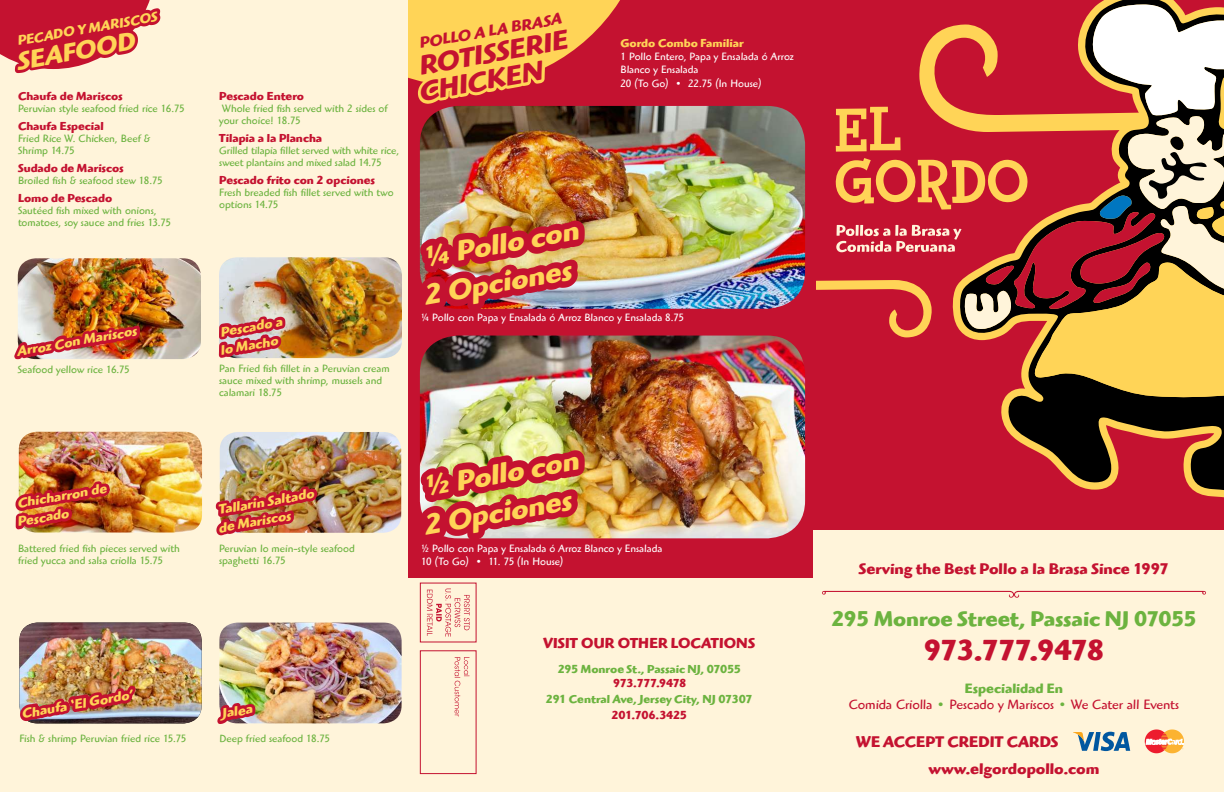
<style>
.page{position:relative;width:1224px;height:792px;background:#fff4da}
.page>*{position:absolute;margin:0;border:0;box-sizing:border-box;transform-origin:0 0}
.t1{font:700 30px "Highlander ITC";letter-spacing:-.045em;color:#c41230}
.t2{font:italic 700 29.5px/37.9px "Highlander ITC";color:#ffd457}
.t3{font:italic 700 28px "Highlander ITC";color:#c41230}
.t4{font:italic 700 26px "Highlander ITC";color:#ffd457}
.t5{font:700 22px "Highlander ITC";color:#6cb33f}
.t6{font:700 16px "Highlander ITC";letter-spacing:.005em;color:#c41230}
.t7{font:italic 700 16px "Highlander ITC";color:#c41230}
.t8{font:700 15px "Highlander ITC";letter-spacing:.01em;color:#c41230}
.t9{font:italic 700 14px/18px "Highlander ITC";color:#ffd457}
.t10{font:14px/16px "Highlander ITC";color:#c41230;text-align:center}
.t11{font:700 12px "Highlander ITC";color:#c41230}
.t12{font:700 12px "Highlander ITC";color:#6cb33f}
.t13{font:700 12px "Highlander ITC";color:#ffd457}
.t14{font:700 12px "Highlander ITC";letter-spacing:-.035em;color:#c41230}
.t15{font:700 12px "Highlander ITC";letter-spacing:-.03em;color:#c41230}
.t16{font:11px/12px "Highlander ITC";letter-spacing:.005em;color:#6cb33f}
.t17{font:11px/13.2px "Highlander ITC";color:#fff}
.s1{font-weight:700;color:#6cb33f}
.s2{color:#6cb33f}
</style>
<div class="page">
<div style="left:408px;top:0;width:405px;height:577px;background:#c41230"></div>
<div style="left:813px;top:0;width:411px;height:530px;background:#c41230"></div>
<svg style="left:1001px;top:0;width:223px;height:498px"></svg>
<img style="left:165px;top:258px;width:36px;height:101px">
<img style="left:322px;top:257px;width:80px;height:101px">
<img style="left:626px;top:106px;width:179px;height:203px">
<img style="left:626px;top:336px;width:179px;height:202px">
<img style="left:165px;top:432px;width:37px;height:101px">
<img style="left:322px;top:432px;width:79px;height:101px">
<img style="left:322px;top:623px;width:80px;height:100px">
<img style="left:215px;top:257px;width:107px;height:467px">
<img style="left:165px;top:623px;width:37px;height:100px">
<svg style="left:816px;top:4px;width:408px;height:394px"></svg>
<svg style="left:822px;top:591px;width:384px;height:7px"></svg>
<svg style="left:1145px;top:729px;width:39px;height:24px"></svg>
<svg style="left:1073px;top:732px;width:57px;height:19px"></svg>
<img style="left:408px;top:0;width:218px;height:775px">
<img style="left:0;top:0;width:165px;height:724px">
<p class="t9" style="left:16px;top:32px;width:143px;rotate:-10deg">PECADO Y MARISCOS</p>
<h3 class="t4" style="left:14px;top:46px;width:121px;rotate:-10deg">SEAFOOD</h3>
<p class="t11" style="left:18px;top:89px;width:106px">Chaufa de Mariscos</p>
<p class="t16" style="left:18px;top:103px;width:168px">Peruvian style seafood fried rice 16.75</p>
<p class="t11" style="left:18px;top:119px;width:87px">Chaufa Especial</p>
<p class="t16" style="left:18px;top:133px;width:134px">Fried Rice W. Chicken, Beef &amp;<br>Shrimp 14.75</p>
<p class="t11" style="left:18px;top:161px;width:107px">Sudado de Mariscos</p>
<p class="t16" style="left:18px;top:175px;width:146px">Broiled fish &amp; seafood stew 18.75</p>
<p class="t11" style="left:18px;top:191px;width:96px">Lomo de Pescado</p>
<p class="t16" style="left:18px;top:205px;width:154px">Sautéed fish mixed with onions, tomatoes, soy sauce and fries 13.75</p>
<p class="t11" style="left:219px;top:89px;width:86px">Pescado Entero</p>
<p class="t16" style="left:219px;top:103px;width:170px">Whole fried fish served with 2 sides of your choice! 18.75</p>
<p class="t11" style="left:219px;top:131px;width:105px">Tilapia a la Plancha</p>
<p class="t16" style="left:219px;top:145px;width:181px">Grilled tilapia fillet served with white rice, sweet plantains and mixed salad 14.75</p>
<p class="t11" style="left:219px;top:173px;width:157px">Pescado frito con 2 opciones</p>
<p class="t16" style="left:219px;top:187px;width:176px">Fresh breaded fish fillet served with two options 14.75</p>
<p class="t9" style="left:15px;top:343px;width:123px;rotate:-10deg">Arroz Con Mariscos</p>
<p class="t9" style="left:216px;top:324px;width:67px;rotate:-10deg">Pescado a lo Macho</p>
<p class="t16" style="left:18px;top:364px;width:113px">Seafood yellow rice 16.75</p>
<p class="t16" style="left:219px;top:363px;width:172px">Pan Fried fish fillet in a Peruvian cream sauce mixed with shrimp, mussels and calamari 18.75</p>
<h3 class="t7" style="left:417px;top:34px;width:146px;rotate:-10deg">POLLO A LA BRASA</h3>
<h3 class="t3" style="left:415px;top:49px;width:152px;rotate:-10deg">ROTISSERIE</h3>
<h3 class="t3" style="left:415px;top:76px;width:127px;rotate:-10deg">CHICKEN</h3>
<p class="t13" style="left:620px;top:36px;width:124px">Gordo Combo Familiar</p>
<p class="t17" style="left:620px;top:50px;width:175px">1 Pollo Entero, Papa y Ensalada ó Arroz<br>Blanco y Ensalada<br>20 (To Go) • 22.75 (In House)</p>
<h2 class="t2" style="left:413px;top:240px;width:165px;rotate:-10deg">¼ Pollo con<br>2 Opciones</h2>
<p class="t17" style="left:421px;top:310px;width:264px">¼ Pollo con Papa y Ensalada ó Arroz Blanco y Ensalada 8.75</p>
<p class="t9" style="left:13px;top:495px;width:95px;rotate:-10deg">Chicharron de<br>Pescado</p>
<p class="t9" style="left:214px;top:501px;width:102px;rotate:-10deg">Tallarin Saltado de Mariscos</p>
<p class="t16" style="left:18px;top:543px;width:163px">Battered fried fish pieces served with fried yucca and salsa criolla 15.75</p>
<p class="t16" style="left:219px;top:542px;width:137px">Peruvian lo mein-style seafood spaghetti 16.75</p>
<h2 class="t2" style="left:413px;top:469px;width:165px;rotate:-10deg">½ Pollo con<br>2 Opciones</h2>
<p class="t17" style="left:421px;top:541px;width:243px">½ Pollo con Papa y Ensalada ó Arroz Blanco y Ensalada<br>10 (To Go) • 11. 75 (In House)</p>
<p class="t9" style="left:20px;top:705px;width:114px;rotate:-10deg">Chaufa ‘El Gordo’</p>
<p class="t9" style="left:220px;top:705px;width:32px;rotate:-10deg">Jalea</p>
<p class="t16" style="left:19px;top:733px;width:168px">Fish &amp; shrimp Peruvian fried rice 15.75</p>
<p class="t16" style="left:219px;top:733px;width:112px">Deep fried seafood 18.75</p>
<h3 class="t8" style="left:543px;top:634px;width:213px">VISIT OUR OTHER LOCATIONS</h3>
<p class="t12" style="left:558px;top:662px;width:185px">295 Monroe St., Passaic NJ, 07055</p>
<p class="t14" style="left:613px;top:676px;width:75px">973.777.9478</p>
<p class="t12" style="left:546px;top:692px;width:208px">291 Central Ave, Jersey City, NJ 07307</p>
<p class="t15" style="left:612px;top:708px;width:77px">201.706.3425</p>
<h3 class="t6" style="left:859px;top:559px;width:312px">Serving the Best Pollo a la Brasa Since 1997</h3>
<h3 class="t5" style="left:832px;top:605px;width:366px">295 Monroe Street, Passaic NJ 07055</h3>
<h1 class="t1" style="left:924px;top:632px;width:182px">973.777.9478</h1>
<p class="t10" style="left:849px;top:680px;width:332px"><span class="s1">Especialidad En<br></span>Comida Criolla <span class="s2">•</span> Pescado y Mariscos <span class="s2">•</span> We Cater all Events</p>
<h3 class="t6" style="left:856px;top:732px;width:204px">WE ACCEPT CREDIT CARDS</h3>
<h3 class="t6" style="left:929px;top:759px;width:172px">www.elgordopollo.com</h3>
</div>
